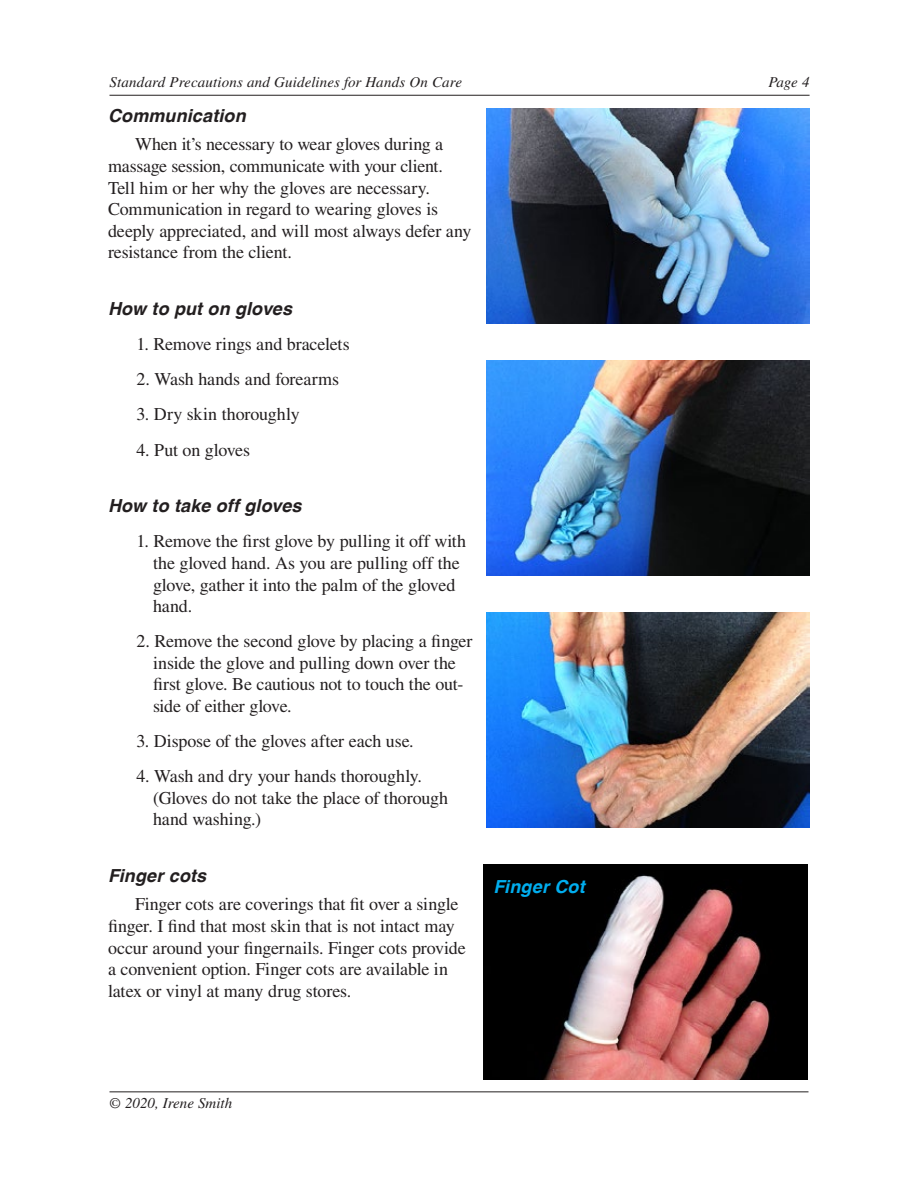
<style>
.page{position:relative;width:918px;height:1188px;background:#fff}
.page>*{position:absolute;margin:0;border:0;box-sizing:border-box;transform-origin:0 0}
._5-_s{font:18px/21.6px "Times";letter-spacing:-.01em;color:#231f20}
._3-Subheads{font:italic 700 18px "Helvetica";letter-spacing:.005em;color:#231f20}
._3-Subheads-2{font:italic 700 18px "Helvetica";letter-spacing:.005em;color:#00aeef}
.t1{font:italic 15px "Times";letter-spacing:.005em;color:#231f20}
</style>
<div class="page">
<hr style="left:110px;top:95px;width:700px;height:1px;background:#231f20">
<hr style="left:110px;top:1092px;width:698px;height:1px;background:#231f20">
<img style="left:486px;top:108px;width:324px;height:216px">
<img style="left:486px;top:360px;width:324px;height:216px">
<img style="left:486px;top:612px;width:324px;height:216px">
<img style="left:483px;top:864px;width:324px;height:216px">
<p class="t1" style="left:110px;top:74px;width:354px">Standard Precautions and Guidelines for Hands On Care</p>
<p class="t1" style="left:769px;top:74px;width:42px">Page 4</p>
<p class="_3-Subheads" style="left:108px;top:101px;width:139px">Communication</p>
<p class="_5-_s" style="left:108px;top:134px;width:365px;text-indent:27px">When it’s necessary to wear gloves during a massage session, communicate with your client.<br>Tell him or her why the gloves are necessary.<br>Communication in regard to wearing gloves is deeply appreciated, and will most always defer any resistance from the client.</p>
<p class="_3-Subheads" style="left:108px;top:294px;width:186px">How to put on gloves</p>
<p class="_5-_s" style="left:136px;top:333px;width:215px">1. Remove rings and bracelets</p>
<p class="_5-_s" style="left:136px;top:368px;width:204px">2. Wash hands and forearms</p>
<p class="_5-_s" style="left:136px;top:404px;width:165px">3. Dry skin thoroughly</p>
<p class="_5-_s" style="left:136px;top:439px;width:115px">4. Put on gloves</p>
<p class="_3-Subheads" style="left:108px;top:491px;width:195px">How to take off gloves</p>
<p class="_5-_s" style="left:153px;top:530px;width:315px;text-indent:-16px">1. Remove the first glove by pulling it off with the gloved hand. As you are pulling off the glove, gather it into the palm of the gloved hand.</p>
<p class="_5-_s" style="left:153px;top:630px;width:321px;text-indent:-16px">2. Remove the second glove by placing a finger inside the glove and pulling down over the first glove. Be cautious not to touch the out&shy;side of either glove.</p>
<p class="_5-_s" style="left:136px;top:730px;width:279px">3. Dispose of the gloves after each use.</p>
<p class="_5-_s" style="left:153px;top:765px;width:297px;text-indent:-16px">4. Wash and dry your hands thoroughly. (Gloves do not take the place of thorough hand washing.)</p>
<p class="_3-Subheads" style="left:108px;top:861px;width:100px">Finger cots</p>
<p class="_5-_s" style="left:108px;top:894px;width:359px;text-indent:27px">Finger cots are coverings that fit over a single finger. I find that most skin that is not intact may occur around your fingernails. Finger cots provide a convenient option. Finger cots are available in latex or vinyl at many drug stores.</p>
<p class="_3-Subheads-2" style="left:494px;top:871px;width:93px">Finger Cot</p>
<p class="t1" style="left:110px;top:1095px;width:124px">© 2020, Irene Smith</p>
</div>
